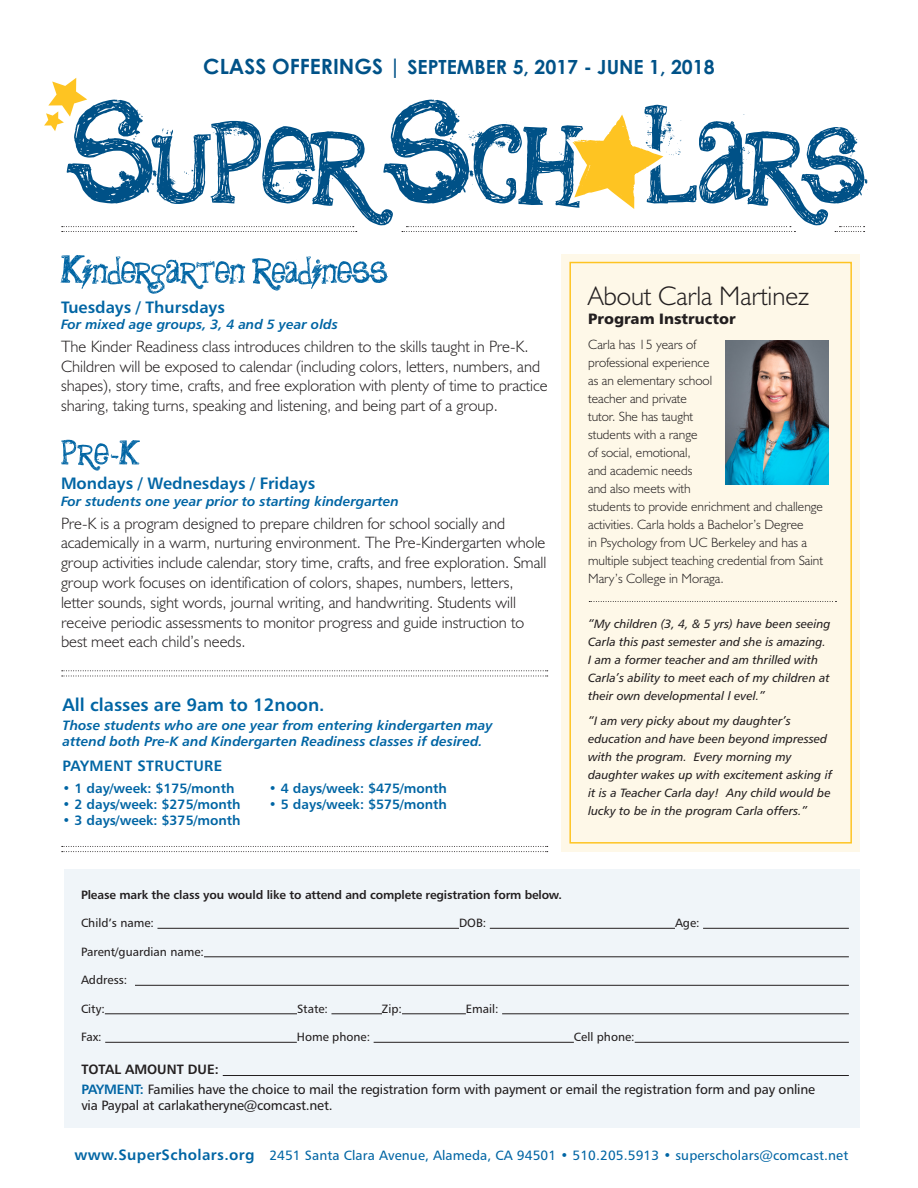
<style>
.page{position:relative;width:918px;height:1188px;background:#fff}
.page>*{position:absolute;margin:0;border:0;box-sizing:border-box;transform-origin:0 0}
.t1{font:300 27px "Humanist 521 BT";color:#231f20}
.t2{font:700 19.5px "Century Gothic";color:#005288}
.t3{font:18px "Humanist 777 BT Bold B";color:#0065a4}
.t4{font:300 16.5px/19.8px "Humanist 521 BT";color:#231f20}
.t5{font:16.5px "Humanist 777 BT Bold B";color:#0065a4}
.t6{font:15px "Humanist 777 BT Black B";color:#231f20}
.t7{font:15px "Humanist 777 BT Bold B";letter-spacing:.025em;color:#0065a4}
.t8{font:300 13.5px/18px "Humanist 521 BT";color:#231f20}
.t9{font:13.5px/16.2px "Humanist 777 BT Bold Italic B";color:#0065a4}
.t10{font:13.5px/16.2px "Humanist 777 BT Roman B";letter-spacing:-.015em;color:#231f20}
.t11{font:13.5px "Humanist 777 BT Bold B";color:#0065a4}
.t12{font:13.5px "Humanist 777 BT Roman B";letter-spacing:.01em;color:#0065a4}
.t13{font:13.5px "Humanist 777 BT Bold B";color:#231f20}
.t14{font:12px/18px "Humanist 777 BT Italic B";color:#231f20}
.t15{font:12px "Humanist 777 BT Roman B";color:#231f20}
.t16{font:12px "Humanist 777 BT Bold B";letter-spacing:-.015em;color:#231f20}
.s1{font-size:21px}
.s2{font-family:"Humanist 777 BT Bold B";color:#0065a4}
.s3{font-family:"Humanist 777 BT Bold B";font-size:15px}
</style>
<div class="page">
<svg style="left:61px;top:255px;width:184px;height:39px"></svg>
<svg style="left:252px;top:256px;width:136px;height:35px"></svg>
<svg style="left:61px;top:440px;width:79px;height:31px"></svg>
<div style="left:64px;top:869px;width:796px;height:259px;background:#f0f5f9"></div>
<hr style="left:157px;top:928px;width:302px;height:1px;background:#231f20">
<hr style="left:490px;top:928px;width:185px;height:1px;background:#231f20">
<hr style="left:703px;top:928px;width:146px;height:1px;background:#231f20">
<hr style="left:204px;top:956px;width:645px;height:1px;background:#231f20">
<hr style="left:135px;top:985px;width:714px;height:1px;background:#231f20">
<hr style="left:105px;top:1013px;width:192px;height:1px;background:#231f20">
<hr style="left:331px;top:1013px;width:51px;height:1px;background:#231f20">
<hr style="left:402px;top:1013px;width:64px;height:1px;background:#231f20">
<hr style="left:502px;top:1013px;width:347px;height:1px;background:#231f20">
<hr style="left:105px;top:1042px;width:192px;height:1px;background:#231f20">
<hr style="left:374px;top:1042px;width:200px;height:1px;background:#231f20">
<hr style="left:635px;top:1042px;width:214px;height:1px;background:#231f20">
<hr style="left:223px;top:1075px;width:626px;height:1px;background:#231f20">
<div style="left:562px;top:254px;width:298px;height:597px;background:#fef8e8"></div>
<div style="left:569px;top:262px;width:283px;height:582px;border:2px solid #fec422"></div>
<img style="left:726px;top:340px;width:103px;height:145px">
<svg style="left:589px;top:601px;width:248px;height:1px"></svg>
<svg style="left:44px;top:78px;width:824px;height:154px"></svg>
<svg style="left:62px;top:846px;width:486px;height:6px"></svg>
<svg style="left:62px;top:670px;width:486px;height:7px"></svg>
<p class="t2" style="left:203px;top:55px;width:513px"><span class="s1">CLASS OFFERINGS |</span> SEPTEMBER 5, 2017 - JUNE 1, 2018</p>
<p class="t5" style="left:61px;top:296px;width:165px">Tuesdays / Thursdays</p>
<p class="t9" style="left:61px;top:316px;width:278px">For mixed age groups, 3, 4 and 5 year olds</p>
<p class="t4" style="left:61px;top:336px;width:488px">The Kinder Readiness class introduces children to the skills taught in Pre-K.<br>Children will be exposed to calendar (including colors, letters, numbers, and shapes), story time, crafts, and free exploration with plenty of time to practice sharing, taking turns, speaking and listening, and being part of a group.</p>
<p class="t5" style="left:61px;top:473px;width:256px">Mondays / Wednesdays / Fridays</p>
<p class="t9" style="left:61px;top:492px;width:340px">For students one year prior to starting kindergarten</p>
<p class="t4" style="left:61px;top:513px;width:487px">Pre-K is a program designed to prepare children for school socially and academically in a warm, nurturing environment. The Pre-Kindergarten whole group activities include calendar, story time, crafts, and free exploration. Small group work focuses on identification of colors, shapes, numbers, letters, letter sounds, sight words, journal writing, and handwriting. Students will receive periodic assessments to monitor progress and guide instruction to best meet each child’s needs.</p>
<p class="t3" style="left:63px;top:693px;width:264px">All classes are 9am to 12noon.</p>
<p class="t9" style="left:63px;top:717px;width:432px">Those students who are one year from entering kindergarten may attend both Pre-K and Kindergarten Readiness classes if desired.</p>
<p class="t7" style="left:63px;top:756px;width:161px">PAYMENT STRUCTURE</p>
<p class="t11" style="left:63px;top:780px;width:173px">• 1 day/week: $175/month</p>
<p class="t11" style="left:63px;top:796px;width:180px">• 2 days/week: $275/month</p>
<p class="t11" style="left:63px;top:812px;width:180px">• 3 days/week: $375/month</p>
<p class="t11" style="left:269px;top:780px;width:180px">• 4 days/week: $475/month</p>
<p class="t11" style="left:269px;top:796px;width:180px">• 5 days/week: $575/month</p>
<p class="t16" style="left:81px;top:887px;width:482px">Please mark the class you would like to attend and complete registration form below.</p>
<p class="t1" style="left:588px;top:279px;width:223px">About Carla Martinez</p>
<p class="t6" style="left:588px;top:309px;width:149px">Program Instructor</p>
<p class="t8" style="left:588px;top:335px;width:236px">Carla has 15 years of<br>professional experience<br>as an elementary school<br>teacher and private<br>tutor. She has taught<br>students with a range<br>of social, emotional,<br>and academic needs<br>and also meets with<br>students to provide enrichment and challenge activities. Carla holds a Bachelor’s Degree<br>in Psychology from UC Berkeley and has a multiple subject teaching credential from Saint<br>Mary’s College in Moraga.</p>
<p class="t14" style="left:588px;top:614px;width:244px">“My children (3, 4, &amp; 5 yrs) have been seeing Carla this past semester and she is amazing.<br>I am a former teacher and am thrilled with Carla’s ability to meet each of my children at their own developmental l evel.”</p>
<p class="t14" style="left:588px;top:711px;width:245px">“I am very picky about my daughter’s education and have been beyond impressed with the program. Every morning my daughter wakes up with excitement asking if it is a Teacher Carla day! Any child would be lucky to be in the program Carla offers.”</p>
<p class="t15" style="left:81px;top:915px;width:75px">Child’s name:</p>
<p class="t15" style="left:459px;top:915px;width:29px">DOB:</p>
<p class="t15" style="left:675px;top:915px;width:26px">Age:</p>
<p class="t15" style="left:81px;top:944px;width:125px">Parent/guardian name:</p>
<p class="t15" style="left:81px;top:972px;width:48px">Address:</p>
<p class="t15" style="left:81px;top:1001px;width:25px">City:</p>
<p class="t15" style="left:297px;top:1001px;width:33px">State:</p>
<p class="t15" style="left:382px;top:1001px;width:22px">Zip:</p>
<p class="t15" style="left:466px;top:1001px;width:34px">Email:</p>
<p class="t15" style="left:81px;top:1029px;width:22px">Fax:</p>
<p class="t15" style="left:297px;top:1029px;width:75px">Home phone:</p>
<p class="t15" style="left:574px;top:1029px;width:62px">Cell phone:</p>
<p class="t13" style="left:81px;top:1061px;width:139px">TOTAL AMOUNT DUE:</p>
<p class="t10" style="left:81px;top:1081px;width:735px"><span class="s2">PAYMENT:</span> Families have the choice to mail the registration form with payment or email the registration form and pay online via Paypal at carlakatheryne@comcast.net.</p>
<p class="t12" style="left:74px;top:1147px;width:775px"><span class="s3">www.SuperScholars.org</span> 2451 Santa Clara Avenue, Alameda, CA 94501 • 510.205.5913 • superscholars@comcast.net</p>
</div>
